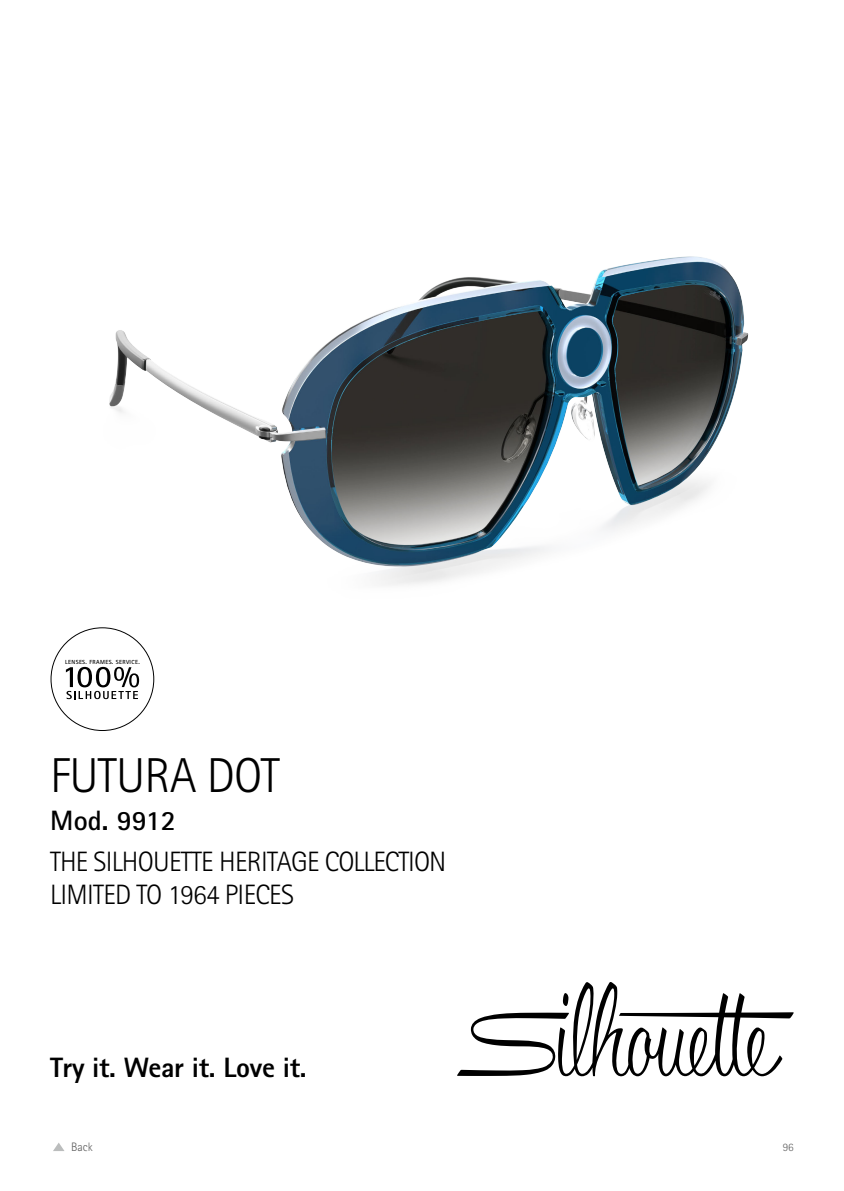
<style>
.page{position:relative;width:844px;height:1191px;background:#fff}
.page>*{position:absolute;margin:0;border:0;box-sizing:border-box;transform-origin:0 0}
.t1{font:300 49px "Rotis Sans Serif Pro";letter-spacing:-.015em;color:#000}
.t2{font:300 28px/33.2px "Rotis Sans Serif Pro";letter-spacing:-.025em;color:#000}
.t3{font:800 28px "Rotis Sans Serif Pro";letter-spacing:-.01em;color:#000}
.t4{font:700 28px "Rotis Sans Serif Pro";color:#000}
.t5{font:300 12.25px "Rotis Sans Serif Pro";color:#5d5d5d}
.t6{font:300 11.38px "Rotis Sans Serif Pro";color:#5d5d5d}
.t7{font:700 5.95px "Rotis Sans Serif Pro";letter-spacing:.06em;color:#000}
</style>
<div class="page">
<svg style="left:53px;top:1143px;width:11px;height:8px"></svg>
<svg style="left:50px;top:640px;width:104px;height:91px"></svg>
<img style="left:68px;top:256px;width:681px;height:384px">
<svg style="left:457px;top:982px;width:336px;height:94px"></svg>
<p class="t7" style="left:65px;top:658px;width:76px">LENSES. FRAMES. SERVICE.</p>
<h1 class="t1" style="left:50px;top:747px;width:231px">FUTURA DOT</h1>
<p class="t4" style="left:50px;top:803px;width:127px">Mod. 9912</p>
<p class="t2" style="left:50px;top:845px;width:397px">THE SILHOUETTE HERITAGE COLLECTION<br>LIMITED TO 1964 PIECES</p>
<p class="t3" style="left:50px;top:1049px;width:258px">Try it. Wear it. Love it.</p>
<p class="t5" style="left:71px;top:1139px;width:23px">Back</p>
<p class="t6" style="left:782px;top:1140px;width:12px">96</p>
</div>
